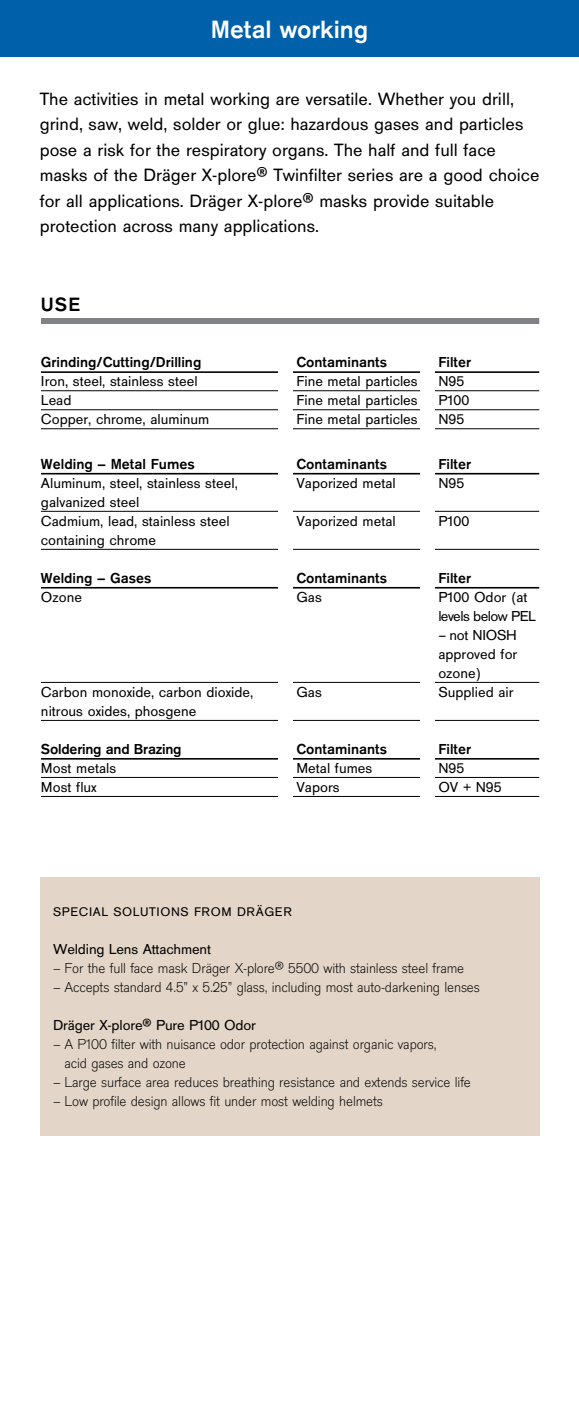
<style>
.page{position:relative;width:579px;height:1418px;background:#fff}
.page>*{position:absolute;margin:0;border:0;box-sizing:border-box;transform-origin:0 0}
.t1{font:700 26px "Draeger San";color:#fff}
.t2{font:700 20px "Draeger San";color:#000}
.t3{font:18.4px/25.6px "Draeger San";color:#000}
.t4{font:700 15.2px "Draeger San Tab";color:#000}
.t5{font:15px/19px "Draeger San";color:#000}
.t6{font:300 15px/19px "Draeger San";letter-spacing:-.01em;color:#000}
.t7{font:700 15px "Draeger San Tab";color:#000}
.t8{font:15px/19px "Draeger San";letter-spacing:-.04em;color:#000}
.t9{font:13px "Draeger San";letter-spacing:.05em;color:#000}
</style>
<div class="page">
<div style="left:0;top:0;width:578px;height:57px;background:#0060a9"></div>
<div style="left:41px;top:318px;width:498px;height:6px;background:#808285"></div>
<hr style="left:41px;top:371px;width:498px;height:2px;background:#000">
<hr style="left:41px;top:390px;width:498px;height:1px;background:#000">
<hr style="left:41px;top:409px;width:498px;height:1px;background:#000">
<hr style="left:41px;top:428px;width:498px;height:1px;background:#000">
<hr style="left:41px;top:473px;width:498px;height:1px;background:#000">
<hr style="left:41px;top:511px;width:498px;height:1px;background:#000">
<hr style="left:41px;top:549px;width:498px;height:1px;background:#000">
<hr style="left:41px;top:587px;width:498px;height:1px;background:#000">
<hr style="left:41px;top:682px;width:498px;height:1px;background:#000">
<hr style="left:41px;top:720px;width:498px;height:1px;background:#000">
<hr style="left:41px;top:758px;width:498px;height:1px;background:#000">
<hr style="left:41px;top:777px;width:498px;height:1px;background:#000">
<hr style="left:41px;top:796px;width:498px;height:1px;background:#000">
<div style="left:420px;top:341px;width:14px;height:469px;background:#fff"></div>
<div style="left:278px;top:341px;width:14px;height:474px;background:#fff"></div>
<div style="left:40px;top:877px;width:499px;height:258px;background:#e3d5c7"></div>
<h1 class="t1" style="left:210px;top:15px;width:159px">Metal working</h1>
<p class="t3" style="left:40px;top:86px;width:501px">The activities in metal working are versatile. Whether you drill, grind, saw, weld, solder or glue: hazardous gases and particles pose a risk for the respiratory organs. The half and full face masks of the Dräger X-plore® Twinfilter series are a good choice for all applications. Dräger X-plore® masks provide suitable protection across many applications.</p>
<h2 class="t2" style="left:41px;top:293px;width:41px">USE</h2>
<p class="t7" style="left:41px;top:354px;width:162px">Grinding/Cutting/Drilling</p>
<p class="t7" style="left:296px;top:354px;width:92px">Contaminants</p>
<p class="t7" style="left:438px;top:354px;width:34px">Filter</p>
<p class="t5" style="left:41px;top:372px;width:158px">Iron, steel, stainless steel</p>
<p class="t5" style="left:296px;top:372px;width:123px">Fine metal particles</p>
<p class="t5" style="left:438px;top:372px;width:27px">N95</p>
<p class="t5" style="left:41px;top:391px;width:32px">Lead</p>
<p class="t5" style="left:296px;top:391px;width:123px">Fine metal particles</p>
<p class="t5" style="left:438px;top:391px;width:33px">P100</p>
<p class="t5" style="left:41px;top:410px;width:170px">Copper, chrome, aluminum</p>
<p class="t5" style="left:296px;top:410px;width:123px">Fine metal particles</p>
<p class="t5" style="left:438px;top:410px;width:27px">N95</p>
<p class="t4" style="left:41px;top:455px;width:155px">Welding – Metal Fumes</p>
<p class="t7" style="left:296px;top:455px;width:92px">Contaminants</p>
<p class="t7" style="left:438px;top:455px;width:34px">Filter</p>
<p class="t5" style="left:41px;top:473px;width:198px">Aluminum, steel, stainless steel,</p>
<p class="t5" style="left:296px;top:473px;width:101px">Vaporized metal</p>
<p class="t5" style="left:438px;top:473px;width:27px">N95</p>
<p class="t5" style="left:41px;top:492px;width:190px">galvanized steel<br>Cadmium, lead, stainless steel</p>
<p class="t5" style="left:296px;top:511px;width:101px">Vaporized metal</p>
<p class="t5" style="left:438px;top:511px;width:33px">P100</p>
<p class="t5" style="left:41px;top:530px;width:116px">containing chrome</p>
<p class="t7" style="left:41px;top:569px;width:112px">Welding – Gases</p>
<p class="t7" style="left:296px;top:569px;width:92px">Contaminants</p>
<p class="t7" style="left:438px;top:569px;width:34px">Filter</p>
<p class="t5" style="left:41px;top:587px;width:42px">Ozone</p>
<p class="t5" style="left:296px;top:587px;width:27px">Gas</p>
<p class="t8" style="left:438px;top:587px;width:99px">P100 Odor (at levels below PEL</p>
<p class="t5" style="left:438px;top:625px;width:80px;text-align:justify">– not NIOSH approved for ozone)</p>
<p class="t5" style="left:41px;top:682px;width:214px">Carbon monoxide, carbon dioxide,</p>
<p class="t5" style="left:296px;top:682px;width:27px">Gas</p>
<p class="t5" style="left:438px;top:682px;width:77px">Supplied air</p>
<p class="t5" style="left:41px;top:701px;width:157px">nitrous oxides, phosgene</p>
<p class="t7" style="left:41px;top:740px;width:142px">Soldering and Brazing</p>
<p class="t7" style="left:296px;top:740px;width:92px">Contaminants</p>
<p class="t7" style="left:438px;top:740px;width:34px">Filter</p>
<p class="t5" style="left:41px;top:758px;width:77px">Most metals</p>
<p class="t5" style="left:296px;top:758px;width:77px">Metal fumes</p>
<p class="t5" style="left:438px;top:758px;width:27px">N95</p>
<p class="t5" style="left:41px;top:777px;width:57px">Most flux</p>
<p class="t5" style="left:296px;top:777px;width:45px">Vapors</p>
<p class="t5" style="left:438px;top:777px;width:65px">OV + N95</p>
<p class="t9" style="left:53px;top:904px;width:240px">SPECIAL SOLUTIONS FROM DRÄGER</p>
<p class="t5" style="left:53px;top:939px;width:159px">Welding Lens Attachment</p>
<p class="t6" style="left:53px;top:958px;width:412px">– For the full face mask Dräger X-plore® 5500 with stainless steel frame</p>
<p class="t6" style="left:53px;top:977px;width:428px">– Accepts standard 4.5” x 5.25” glass, including most auto-darkening lenses</p>
<p class="t5" style="left:53px;top:1015px;width:204px">Dräger X-plore® Pure P100 Odor</p>
<p class="t6" style="left:64px;top:1034px;width:373px;text-indent:-11px">– A P100 filter with nuisance odor protection against organic vapors, acid gases and ozone</p>
<p class="t6" style="left:53px;top:1072px;width:419px">– Large surface area reduces breathing resistance and extends service life</p>
<p class="t6" style="left:53px;top:1091px;width:331px">– Low profile design allows fit under most welding helmets</p>
</div>
